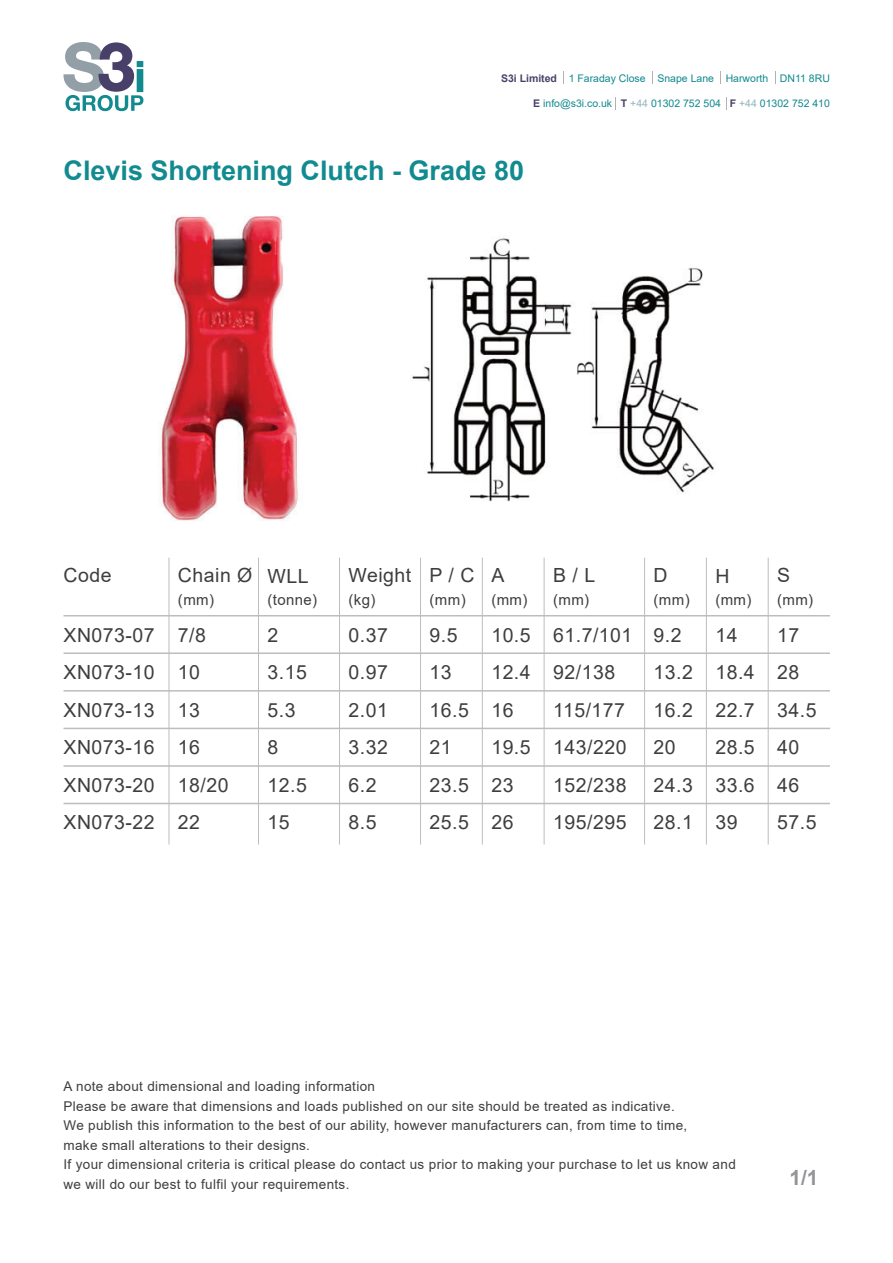
<style>
.page{position:relative;width:893px;height:1263px;background:#fff}
.page>*{position:absolute;margin:0;border:0;box-sizing:border-box;transform-origin:0 0}
.t1{font:700 27px "Arial";color:#118a90}
.t2{font:700 21px "Arial";color:#939598}
.t3{font:19.5px/37.5px "Arial";letter-spacing:.025em;color:#3e3e3f}
.t4{font:15px "Arial";letter-spacing:.025em;color:#3e3e3f}
.t5{font:13.5px/19.5px "Arial";letter-spacing:.025em;color:#3e3e3f}
.t6{font:10.5px "Arial";color:#11898f}
.s1{font-weight:700;color:#4a4168}
.s2{color:#92b7be}
</style>
<div class="page">
<img style="left:160px;top:215px;width:554px;height:306px">
<svg style="left:775px;top:71px;width:1px;height:13px"></svg>
<svg style="left:652px;top:71px;width:1px;height:13px"></svg>
<svg style="left:720px;top:71px;width:1px;height:13px"></svg>
<svg style="left:563px;top:71px;width:1px;height:13px"></svg>
<svg style="left:615px;top:97px;width:1px;height:13px"></svg>
<svg style="left:726px;top:97px;width:1px;height:13px"></svg>
<svg style="left:63px;top:42px;width:80px;height:69px"></svg>
<hr style="left:168px;top:558px;width:1px;height:286px;background:#bcbdc0">
<hr style="left:420px;top:558px;width:1px;height:286px;background:#bcbdc0">
<hr style="left:482px;top:558px;width:1px;height:286px;background:#bcbdc0">
<hr style="left:544px;top:558px;width:1px;height:286px;background:#bcbdc0">
<hr style="left:706px;top:558px;width:1px;height:286px;background:#bcbdc0">
<hr style="left:768px;top:558px;width:1px;height:286px;background:#bcbdc0">
<hr style="left:644px;top:558px;width:1px;height:286px;background:#bcbdc0">
<hr style="left:339px;top:558px;width:1px;height:286px;background:#bcbdc0">
<hr style="left:258px;top:558px;width:1px;height:286px;background:#bcbdc0">
<hr style="left:64px;top:615px;width:766px;height:1px;background:#bcbdc0">
<hr style="left:64px;top:652px;width:766px;height:2px;background:#bcbdc0">
<hr style="left:64px;top:765px;width:766px;height:2px;background:#bcbdc0">
<hr style="left:64px;top:728px;width:766px;height:1px;background:#bcbdc0">
<hr style="left:64px;top:690px;width:766px;height:1px;background:#bcbdc0">
<hr style="left:64px;top:803px;width:766px;height:1px;background:#bcbdc0">
<p class="t6" style="left:501px;top:71px;width:330px"><span class="s1">S3i Limited</span> 1 Faraday Close Snape Lane Harworth DN11 8RU</p>
<p class="t6" style="left:533px;top:96px;width:298px"><span class="s1">E</span> info@s3i.co.uk <span class="s1">T</span> <span class="s2">+44</span> 01302 752 504 <span class="s1">F</span> <span class="s2">+44</span> 01302 752 410</p>
<h1 class="t1" style="left:64px;top:152px;width:462px">Clevis Shortening Clutch - Grade 80</h1>
<h3 class="t3" style="left:64px;top:557px;width:50px">Code</h3>
<h3 class="t3" style="left:178px;top:557px;width:76px">Chain Ø</h3>
<p class="t4" style="left:178px;top:589px;width:38px">(mm)</p>
<h3 class="t3" style="left:64px;top:616px;width:93px;text-align:justify">XN073-07<br>XN073-10<br>XN073-13<br>XN073-16<br>XN073-20<br>XN073-22</h3>
<h3 class="t3" style="left:178px;top:616px;width:52px">7/8<br>10<br>13<br>16<br>18/20<br>22</h3>
<h3 class="t3" style="left:267px;top:557px;width:43px">WLL</h3>
<p class="t4" style="left:267px;top:589px;width:51px">(tonne)</p>
<h3 class="t3" style="left:267px;top:616px;width:41px">2<br>3.15<br>5.3<br>8<br>12.5<br>15</h3>
<h3 class="t3" style="left:348px;top:557px;width:64px">Weight</h3>
<p class="t4" style="left:348px;top:589px;width:28px">(kg)</p>
<h3 class="t3" style="left:348px;top:616px;width:41px">0.37<br>0.97<br>2.01<br>3.32<br>6.2<br>8.5</h3>
<h3 class="t3" style="left:430px;top:557px;width:46px">P / C</h3>
<p class="t4" style="left:430px;top:589px;width:38px">(mm)</p>
<h3 class="t3" style="left:430px;top:616px;width:41px">9.5<br>13<br>16.5<br>21<br>23.5<br>25.5</h3>
<h3 class="t3" style="left:491px;top:557px;width:15px">A</h3>
<p class="t4" style="left:491px;top:589px;width:38px">(mm)</p>
<h3 class="t3" style="left:491px;top:616px;width:41px">10.5<br>12.4<br>16<br>19.5<br>23<br>26</h3>
<h3 class="t3" style="left:553px;top:557px;width:44px">B / L</h3>
<p class="t4" style="left:553px;top:589px;width:38px">(mm)</p>
<h3 class="t3" style="left:654px;top:557px;width:16px">D</h3>
<p class="t4" style="left:654px;top:589px;width:38px">(mm)</p>
<h3 class="t3" style="left:553px;top:616px;width:81px">61.7/101<br>92/138<br>115/177<br>143/220<br>152/238<br>195/295</h3>
<h3 class="t3" style="left:654px;top:616px;width:41px">9.2<br>13.2<br>16.2<br>20<br>24.3<br>28.1</h3>
<h3 class="t3" style="left:715px;top:557px;width:16px">H</h3>
<p class="t4" style="left:715px;top:589px;width:38px">(mm)</p>
<h3 class="t3" style="left:715px;top:616px;width:41px">14<br>18.4<br>22.7<br>28.5<br>33.6<br>39</h3>
<h3 class="t3" style="left:777px;top:557px;width:15px">S</h3>
<p class="t4" style="left:777px;top:589px;width:38px">(mm)</p>
<h3 class="t3" style="left:777px;top:616px;width:41px">17<br>28<br>34.5<br>40<br>46<br>57.5</h3>
<p class="t5" style="left:64px;top:1076px;width:674px">A note about dimensional and loading information<br>Please be aware that dimensions and loads published on our site should be treated as indicative.<br>We publish this information to the best of our ability, however manufacturers can, from time to time,<br>make small alterations to their designs.<br>If your dimensional criteria is critical please do contact us prior to making your purchase to let us know and we will do our best to fulfil your requirements.</p>
<h2 class="t2" style="left:789px;top:1163px;width:31px">1/1</h2>
</div>
